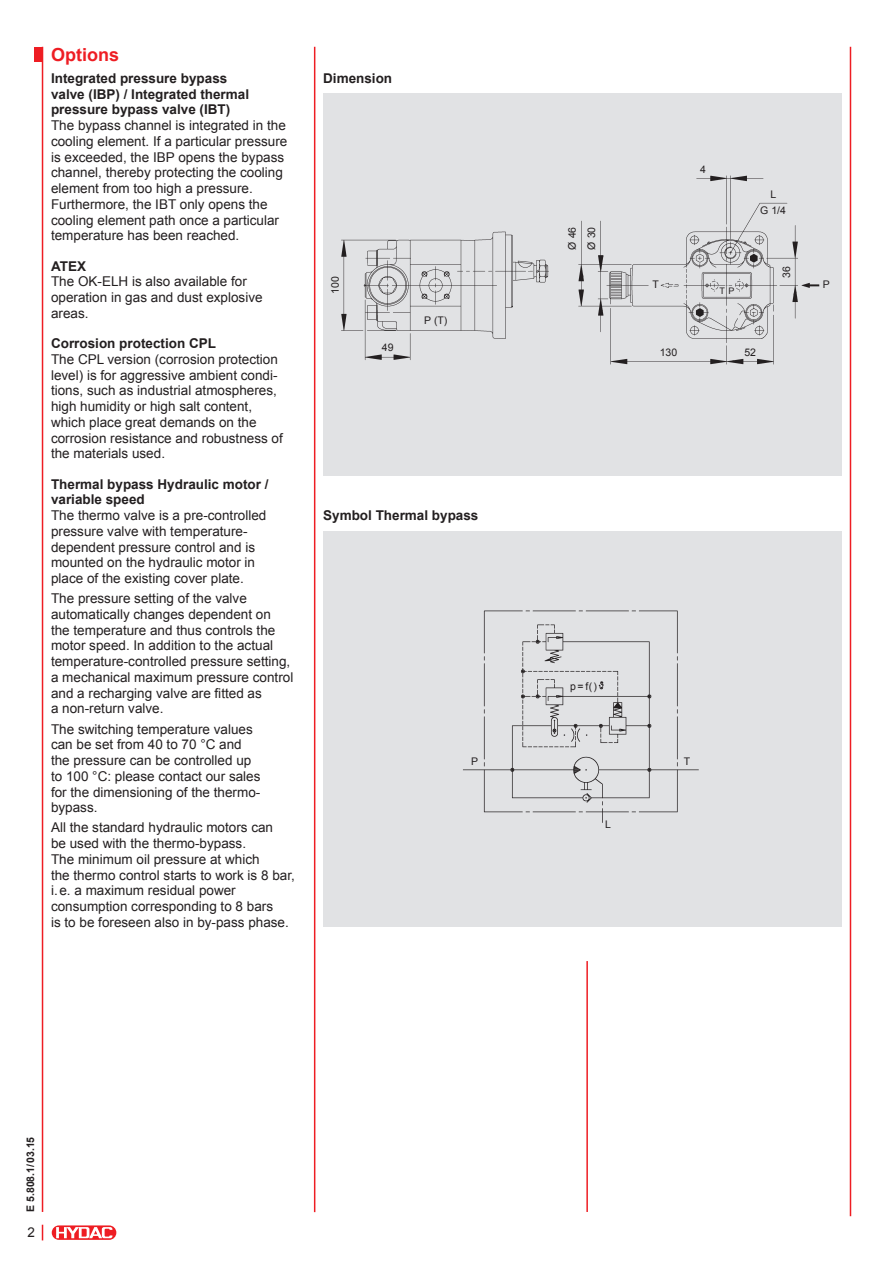
<style>
.page{position:relative;width:893px;height:1263px;background:#fff}
.page>*{position:absolute;margin:0;border:0;box-sizing:border-box;transform-origin:0 0}
.t1{font:700 18px "Arial";color:#ee1d23}
.t2{font:13.5px/15.8px "Arial";color:#231f20}
.t3{font:700 13.5px/15.8px "Arial";color:#231f20}
.t4{font:10.5px/16.2px "Arial";color:#231f20;text-align:center}
.t5{font:700 10.5px "Arial";color:#231f20}
.t6{font:9px "Arial";color:#231f20}
</style>
<div class="page">
<div style="left:51px;top:1225px;width:66px;height:15px;border:1px solid #fff;border-radius:7px"></div>
<svg style="left:52px;top:1225px;width:64px;height:15px"></svg>
<svg style="left:56px;top:1227px;width:56px;height:11px"></svg>
<svg style="left:42px;top:1225px;width:1px;height:15px"></svg>
<hr style="left:42px;top:47px;width:1px;height:1165px;background:#ee1d23">
<hr style="left:850px;top:47px;width:1px;height:1169px;background:#ee1d23">
<div style="left:34px;top:47px;width:9px;height:15px;background:#ee1d23"></div>
<hr style="left:314px;top:47px;width:1px;height:1165px;background:#ee1d23">
<div style="left:323px;top:94px;width:519px;height:382px;background:#e1e2e4"></div>
<img style="left:341px;top:175px;width:479px;height:190px">
<div style="left:323px;top:531px;width:519px;height:396px;background:#e1e2e4"></div>
<img style="left:463px;top:610px;width:236px;height:213px">
<hr style="left:586px;top:961px;width:2px;height:251px;background:#ee1d23">
<h1 class="t1" style="left:51px;top:42px;width:70px">Options</h1>
<p class="t3" style="left:51px;top:71px;width:200px">Integrated pressure bypass valve (IBP) / Integrated thermal pressure bypass valve (IBT)</p>
<p class="t2" style="left:51px;top:118px;width:238px">The bypass channel is integrated in the cooling element. If a particular pressure is exceeded, the IBP opens the bypass channel, thereby protecting the cooling element from too high a pressure.<br>Furthermore, the IBT only opens the cooling element path once a particular temperature has been reached.</p>
<p class="t3" style="left:51px;top:258px;width:37px">ATEX</p>
<p class="t2" style="left:51px;top:274px;width:213px">The OK-ELH is also available for operation in gas and dust explosive areas.</p>
<p class="t3" style="left:51px;top:336px;width:167px">Corrosion protection CPL</p>
<p class="t2" style="left:51px;top:351px;width:233px">The CPL version (corrosion protection level) is for aggressive ambient condi&shy;tions, such as industrial atmospheres, high humidity or high salt content, which place great demands on the corrosion resistance and robustness of the materials used.</p>
<p class="t3" style="left:51px;top:476px;width:219px">Thermal bypass Hydraulic motor / variable speed</p>
<p class="t2" style="left:51px;top:508px;width:217px">The thermo valve is a pre-controlled pressure valve with temperature&shy;dependent pressure control and is mounted on the hydraulic motor in place of the existing cover plate.</p>
<p class="t2" style="left:51px;top:591px;width:244px">The pressure setting of the valve automatically changes dependent on<br>the temperature and thus controls the motor speed. In addition to the actual temperature-controlled pressure setting, a mechanical maximum pressure control and a recharging valve are fitted as<br>a non-return valve.</p>
<p class="t2" style="left:51px;top:721px;width:211px">The switching temperature values can be set from 40 to 70 °C and the pressure can be controlled up to 100 °C: please contact our sales for the dimensioning of the thermo&shy;bypass.</p>
<p class="t2" style="left:51px;top:820px;width:245px">All the standard hydraulic motors can<br>be used with the thermo-bypass.<br>The minimum oil pressure at which<br>the thermo control starts to work is 8 bar, i.e. a maximum residual power consumption corresponding to 8 bars<br>is to be foreseen also in by-pass phase.</p>
<p class="t3" style="left:323px;top:71px;width:71px">Dimension</p>
<p class="t4" style="left:327px;top:294px;width:19px;rotate:-90deg">100</p>
<p class="t4" style="left:382px;top:340px;width:13px">49</p>
<p class="t4" style="left:424px;top:313px;width:25px">P (T)</p>
<p class="t3" style="left:323px;top:508px;width:157px">Symbol Thermal bypass</p>
<p class="t4" style="left:564px;top:249px;width:24px;rotate:-90deg">Ø 46</p>
<p class="t4" style="left:584px;top:249px;width:24px;rotate:-90deg">Ø 30</p>
<p class="t4" style="left:700px;top:162px;width:7px">4</p>
<p class="t4" style="left:760px;top:186px;width:27px">L<br>G 1/4</p>
<p class="t4" style="left:778px;top:278px;width:13px;rotate:-90deg">36</p>
<p class="t4" style="left:652px;top:277px;width:8px">T</p>
<p class="t4" style="left:823px;top:277px;width:9px">P</p>
<p class="t6" style="left:719px;top:285px;width:16px">T P</p>
<p class="t4" style="left:660px;top:344px;width:19px">130</p>
<p class="t4" style="left:744px;top:344px;width:13px">52</p>
<p class="t4" style="left:570px;top:678px;width:28px">p=f()</p>
<p class="t4" style="left:471px;top:753px;width:9px">P</p>
<p class="t4" style="left:684px;top:753px;width:8px">T</p>
<p class="t4" style="left:605px;top:816px;width:7px">L</p>
<p class="t5" style="left:23px;top:1212px;width:77px;rotate:-90deg">E 5.808.1/03.15</p>
<p class="t2" style="left:27px;top:1224px;width:9px">2</p>
</div>
